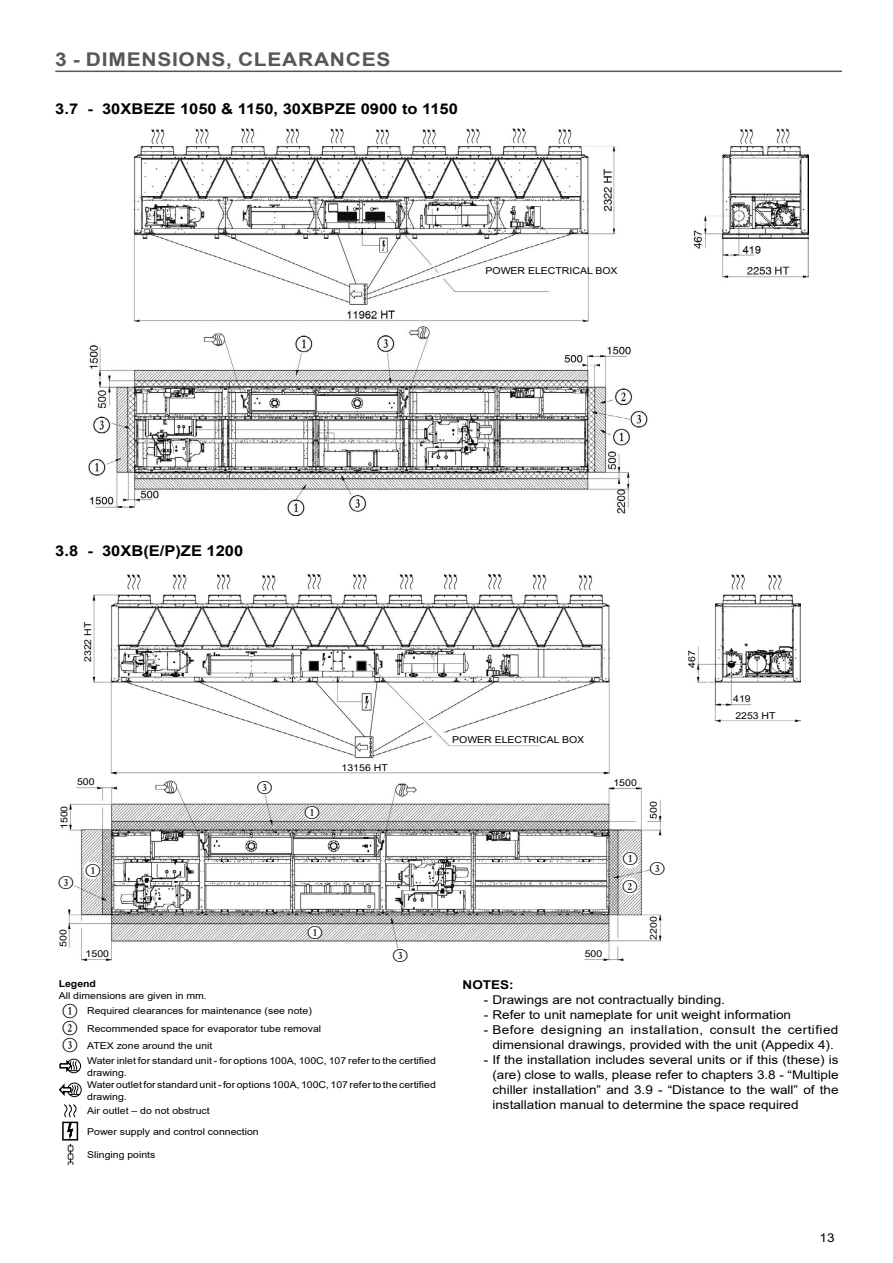
<style>
.page{position:relative;width:893px;height:1263px;background:#fff}
.page>*{position:absolute;margin:0;border:0;box-sizing:border-box;transform-origin:0 0}
.t1{font:700 18.9px "Arial";letter-spacing:.035em;color:#575756;scale:1.11 1}
.t2{font:700 14.85px "Arial";color:#000;scale:1.11 1}
.t3{font:12.15px/15px "Arial";color:#000;text-align:justify;scale:1.11 1}
.t4{font:12.15px/15px "Arial";letter-spacing:.03em;color:#000;text-align:center;scale:1.11 1}
.t5{font:700 12.15px "Arial";color:#000;scale:1.11 1}
.t6{font:10.8px "Numberpile Reversed";color:#000;scale:1.11 1}
.t7{font:9.45px/12px "Arial";color:#000;scale:1.11 1}
.t8{font:700 9.45px "Arial";color:#000;scale:1.11 1}
.s1{font-family:"Numberpile Reversed";font-size:12px}
</style>
<div class="page">
<img style="left:89px;top:129px;width:719px;height:386px">
<img style="left:69px;top:575px;width:731px;height:386px">
<div style="left:67px;top:1059px;width:14px;height:14px;border:1px solid #000;border-radius:50%"></div>
<svg style="left:59px;top:1058px;width:20px;height:16px"></svg>
<div style="left:67px;top:1083px;width:15px;height:14px;border:1px solid #000;border-radius:50%"></div>
<svg style="left:58px;top:1082px;width:21px;height:16px"></svg>
<div style="left:62px;top:1121px;width:16px;height:19px;border:2px solid #000"></div>
<svg style="left:64px;top:1104px;width:13px;height:41px"></svg>
<img style="left:67px;top:1145px;width:7px;height:19px">
<hr style="left:55px;top:71px;width:787px;height:1px;background:#575756">
<h1 class="t1" style="left:55px;top:46px;width:303px">3 - DIMENSIONS, CLEARANCES</h1>
<h2 class="t2" style="left:55px;top:98px;width:364px">3.7 - 30XBEZE 1050 &amp; 1150, 30XBPZE 0900 to 1150</h2>
<p class="t7" style="left:485px;top:264px;width:120px">POWER ELECTRICAL BOX</p>
<h2 class="t2" style="left:55px;top:540px;width:171px">3.8 - 30XB(E/P)ZE 1200</h2>
<p class="t7" style="left:82px;top:662px;width:38px;rotate:-90deg">2322 HT</p>
<p class="t7" style="left:686px;top:667px;width:17px;rotate:-90deg">467</p>
<p class="t7" style="left:733px;top:690px;width:40px;line-height:17px">419<br>2253 HT</p>
<p class="t7" style="left:452px;top:734px;width:120px">POWER ELECTRICAL BOX</p>
<p class="t7" style="left:342px;top:761px;width:43px">13156 HT</p>
<p class="t7" style="left:77px;top:775px;width:17px">500</p>
<p class="t6" style="left:258px;top:781px;width:14px">D</p>
<p class="t7" style="left:613px;top:776px;width:23px">1500</p>
<p class="t7" style="left:58px;top:829px;width:23px;rotate:-90deg">1500</p>
<p class="t6" style="left:305px;top:806px;width:14px">B</p>
<p class="t7" style="left:647px;top:818px;width:17px;rotate:-90deg">500</p>
<p class="t6" style="left:59px;top:876px;width:14px">D</p>
<p class="t6" style="left:86px;top:864px;width:14px">B</p>
<p class="t6" style="left:623px;top:852px;width:14px">B</p>
<p class="t6" style="left:623px;top:880px;width:14px">C</p>
<p class="t6" style="left:650px;top:862px;width:14px">D</p>
<p class="t7" style="left:57px;top:946px;width:17px;rotate:-90deg">500</p>
<p class="t6" style="left:308px;top:926px;width:14px">B</p>
<p class="t7" style="left:647px;top:940px;width:23px;rotate:-90deg">2200</p>
<p class="t7" style="left:86px;top:947px;width:23px">1500</p>
<p class="t6" style="left:393px;top:949px;width:14px">D</p>
<p class="t7" style="left:585px;top:948px;width:17px">500</p>
<p class="t8" style="left:59px;top:976px;width:35px">Legend</p>
<p class="t7" style="left:59px;top:989px;width:135px">All dimensions are given in mm.</p>
<p class="t7" style="left:63px;top:1002px;width:234px;line-height:17.4px"><span class="s1">B</span> Required clearances for maintenance (see note)<br><span class="s1">C</span> Recommended space for evaporator tube removal<br><span class="s1">D</span> ATEX zone around the unit</p>
<p class="t7" style="left:87px;top:1054px;width:316px">Water inlet for standard unit - for options 100A, 100C, 107 refer to the certified drawing.<br>Water outlet for standard unit-for options 100A, 100C, 107 referto the certified drawing.</p>
<p class="t7" style="left:87px;top:1101px;width:156px;line-height:20.4px">Air outlet – do not obstruct<br>Power supply and control connection</p>
<p class="t7" style="left:87px;top:1149px;width:63px">Slinging points</p>
<p class="t5" style="left:463px;top:976px;width:47px">NOTES:</p>
<p class="t3" style="left:484px;top:992px;width:219px">- Drawings are not contractually binding.</p>
<p class="t3" style="left:484px;top:1007px;width:278px">- Refer to unit nameplate for unit weight information</p>
<p class="t4" style="left:484px;top:1022px;width:321px">- Before designing an installation, consult the certified dimensional drawings, provided with the unit (Appedix 4).</p>
<p class="t3" style="left:492px;top:1052px;width:313px;text-indent:-8px">- If the installation includes several units or if this (these) is (are) close to walls, please refer to chapters 3.8 - “Multiple chiller installation” and 3.9 - “Distance to the wall” of the installation manual to determine the space required</p>
<p class="t3" style="left:820px;top:1230px;width:15px">13</p>
</div>
